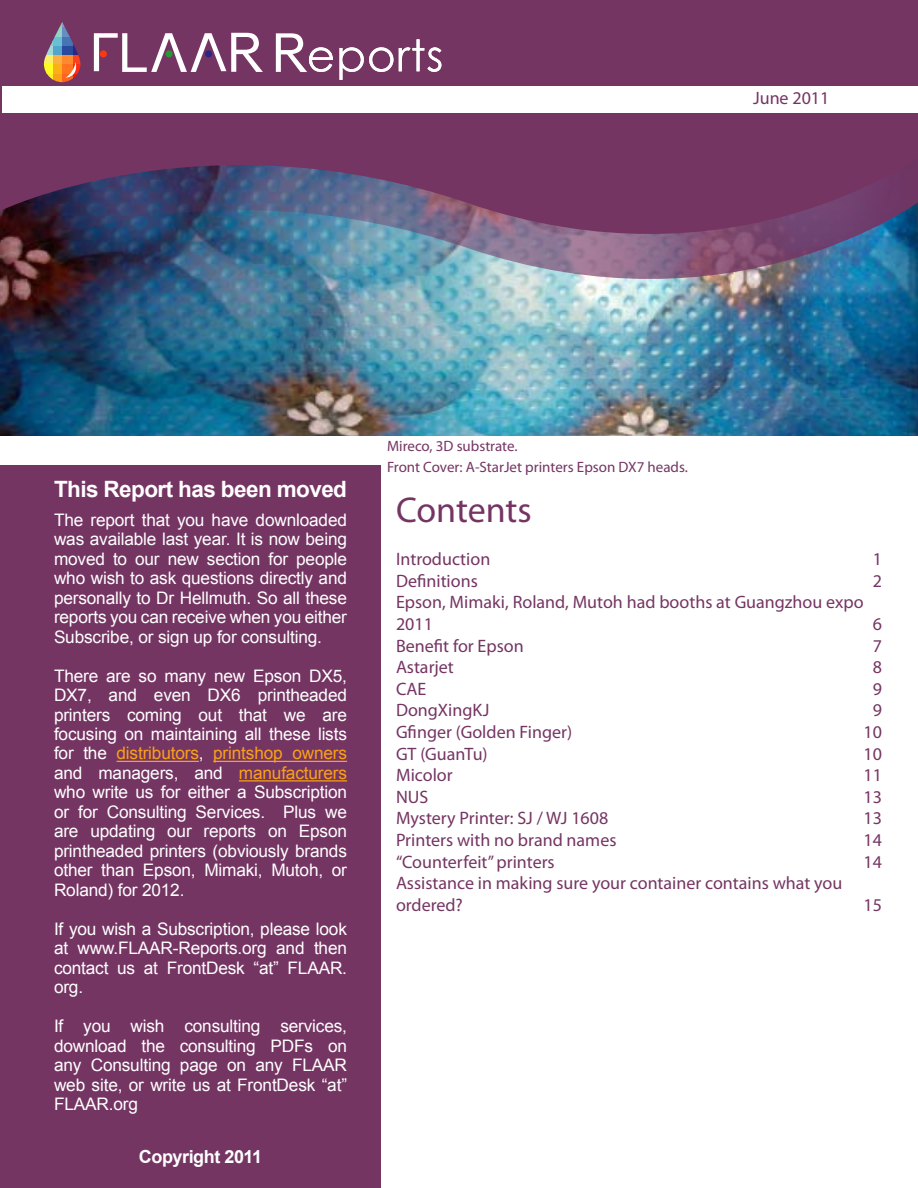
<style>
.page{position:relative;width:918px;height:1188px;background:#fff}
.page>*{position:absolute;margin:0;border:0;box-sizing:border-box;transform-origin:0 0}
.t1{font:36px "Myriad Pro";letter-spacing:-.005em;color:#753563}
.t2{font:700 22.5px "Arial";letter-spacing:-.025em;color:#fff}
.t3{font:18px/21.6px "Myriad Pro";color:#753563}
.t4{font:700 18px "Arial";letter-spacing:-.025em;color:#fff}
.t5{font:17.25px/19.5px "Arial";letter-spacing:-.01em;color:#fff;text-align:justify}
.t6{font:15px/21px "Myriad Pro";color:#753563}
.s1{color:#faa117}
</style>
<div class="page">
<img style="left:0;top:293px;width:918px;height:143px">
<div style="left:0;top:465px;width:381px;height:723px;background:#753563"></div>
<hr style="left:117px;top:761px;width:82px;height:1px;background:#faa117">
<hr style="left:213px;top:761px;width:134px;height:1px;background:#faa117">
<hr style="left:239px;top:780px;width:108px;height:2px;background:#faa117">
<img style="left:0;top:0;width:918px;height:293px">
<img style="left:0;top:45px;width:918px;height:235px">
<svg style="left:276px;top:33px;width:57px;height:39px"></svg>
<svg style="left:340px;top:47px;width:53px;height:33px"></svg>
<svg style="left:399px;top:39px;width:42px;height:33px"></svg>
<div style="left:52px;top:46px;width:11px;height:9px;background:#52a6cc"></div>
<div style="left:52px;top:36px;width:11px;height:10px;background:#69bfd4"></div>
<div style="left:52px;top:74px;width:11px;height:8px;background:#faa117"></div>
<div style="left:52px;top:55px;width:11px;height:9px;background:#fcb042"></div>
<div style="left:52px;top:64px;width:11px;height:10px;background:#fab017"></div>
<svg style="left:52px;top:27px;width:11px;height:9px"></svg>
<svg style="left:52px;top:22px;width:11px;height:5px"></svg>
<svg style="left:44px;top:46px;width:8px;height:9px"></svg>
<div style="left:44px;top:36px;width:8px;height:10px;background:#753563"></div>
<svg style="left:44px;top:74px;width:8px;height:8px"></svg>
<div style="left:44px;top:55px;width:8px;height:9px;background:#faf061"></div>
<div style="left:44px;top:64px;width:8px;height:10px;background:#fffc21"></div>
<div style="left:63px;top:46px;width:10px;height:9px;background:#2b4a9e"></div>
<div style="left:63px;top:36px;width:10px;height:10px;background:#4575b5"></div>
<svg style="left:63px;top:74px;width:10px;height:8px"></svg>
<div style="left:63px;top:55px;width:10px;height:9px;background:#ff8a2e"></div>
<div style="left:63px;top:64px;width:10px;height:10px;background:#ff7321"></div>
<svg style="left:63px;top:27px;width:10px;height:9px"></svg>
<div style="left:63px;top:22px;width:10px;height:5px;background:#753563"></div>
<svg style="left:73px;top:46px;width:10px;height:9px"></svg>
<div style="left:73px;top:36px;width:10px;height:10px;background:#753563"></div>
<div style="left:73px;top:74px;width:10px;height:8px;background:#753563"></div>
<svg style="left:73px;top:55px;width:10px;height:9px"></svg>
<svg style="left:77px;top:64px;width:6px;height:10px"></svg>
<svg style="left:94px;top:33px;width:169px;height:39px"></svg>
<svg style="left:66px;top:62px;width:11px;height:16px"></svg>
<div style="left:2px;top:86px;width:916px;height:27px;background:#fff"></div>
<p class="t3" style="left:753px;top:86px;width:78px">June 2011</p>
<h2 class="t2" style="left:54px;top:474px;width:295px">This Report has been moved</h2>
<p class="t5" style="left:54px;top:510px;width:295px">The report that you have downloaded was available last year. It is now being moved to our new section for people who wish to ask questions directly and personally to Dr Hellmuth. So all these reports you can receive when you either Subscribe, or sign up for consulting.</p>
<p class="t5" style="left:54px;top:666px;width:295px">There are so many new Epson DX5, DX7, and even DX6 printheaded printers coming out that we are focusing on maintaining all these lists for the <span class="s1">distributors</span>, <span class="s1">printshop owners </span>and managers, and <span class="s1">manufacturers </span>who write us for either a Subscription or for Consulting Services. Plus we are updating our reports on Epson printheaded printers (obviously brands other than Epson, Mimaki, Mutoh, or Roland) for 2012.</p>
<p class="t5" style="left:54px;top:919px;width:295px">If you wish a Subscription, please look at www.FLAAR-Reports.org and then contact us at FrontDesk “at” FLAAR. org.</p>
<p class="t5" style="left:54px;top:1017px;width:295px">If you wish consulting services, download the consulting PDFs on any Consulting page on any FLAAR web site, or write us at FrontDesk “at” FLAAR.org</p>
<p class="t4" style="left:139px;top:1144px;width:125px">Copyright 2011</p>
<p class="t6" style="left:387px;top:435px;width:303px">Mireco, 3D substrate.<br>Front Cover: A-StarJet printers Epson DX7 heads.</p>
<h1 class="t1" style="left:396px;top:488px;width:137px">Contents</h1>
<p class="t3" style="left:396px;top:548px;width:96px">Introduction</p>
<p class="t3" style="left:873px;top:548px;width:11px">1</p>
<p class="t3" style="left:396px;top:570px;width:83px">Definitions</p>
<p class="t3" style="left:873px;top:570px;width:11px">2</p>
<p class="t3" style="left:396px;top:591px;width:469px">Epson, Mimaki, Roland, Mutoh had booths at Guangzhou expo<br>2011</p>
<p class="t3" style="left:873px;top:613px;width:11px">6</p>
<p class="t3" style="left:396px;top:634px;width:129px">Benefit for Epson</p>
<p class="t3" style="left:873px;top:634px;width:11px">7</p>
<p class="t3" style="left:396px;top:656px;width:59px">Astarjet</p>
<p class="t3" style="left:873px;top:656px;width:11px">8</p>
<p class="t3" style="left:396px;top:678px;width:32px">CAE</p>
<p class="t3" style="left:873px;top:678px;width:11px">9</p>
<p class="t3" style="left:396px;top:699px;width:95px">DongXingKJ</p>
<p class="t3" style="left:873px;top:699px;width:11px">9</p>
<p class="t3" style="left:396px;top:721px;width:178px">Gfinger (Golden Finger)</p>
<p class="t3" style="left:864px;top:721px;width:20px">10</p>
<p class="t3" style="left:396px;top:742px;width:93px">GT (GuanTu)</p>
<p class="t3" style="left:864px;top:742px;width:20px">10</p>
<p class="t3" style="left:396px;top:764px;width:58px">Micolor</p>
<p class="t3" style="left:864px;top:764px;width:20px">11</p>
<p class="t3" style="left:396px;top:786px;width:34px">NUS</p>
<p class="t3" style="left:864px;top:786px;width:20px">13</p>
<p class="t3" style="left:396px;top:807px;width:214px">Mystery Printer: SJ / WJ 1608</p>
<p class="t3" style="left:864px;top:807px;width:20px">13</p>
<p class="t3" style="left:396px;top:829px;width:222px">Printers with no brand names</p>
<p class="t3" style="left:864px;top:829px;width:20px">14</p>
<p class="t3" style="left:396px;top:850px;width:160px">“Counterfeit” printers</p>
<p class="t3" style="left:864px;top:850px;width:20px">14</p>
<p class="t3" style="left:396px;top:872px;width:448px">Assistance in making sure your container contains what you ordered?</p>
<p class="t3" style="left:864px;top:894px;width:20px">15</p>
</div>
